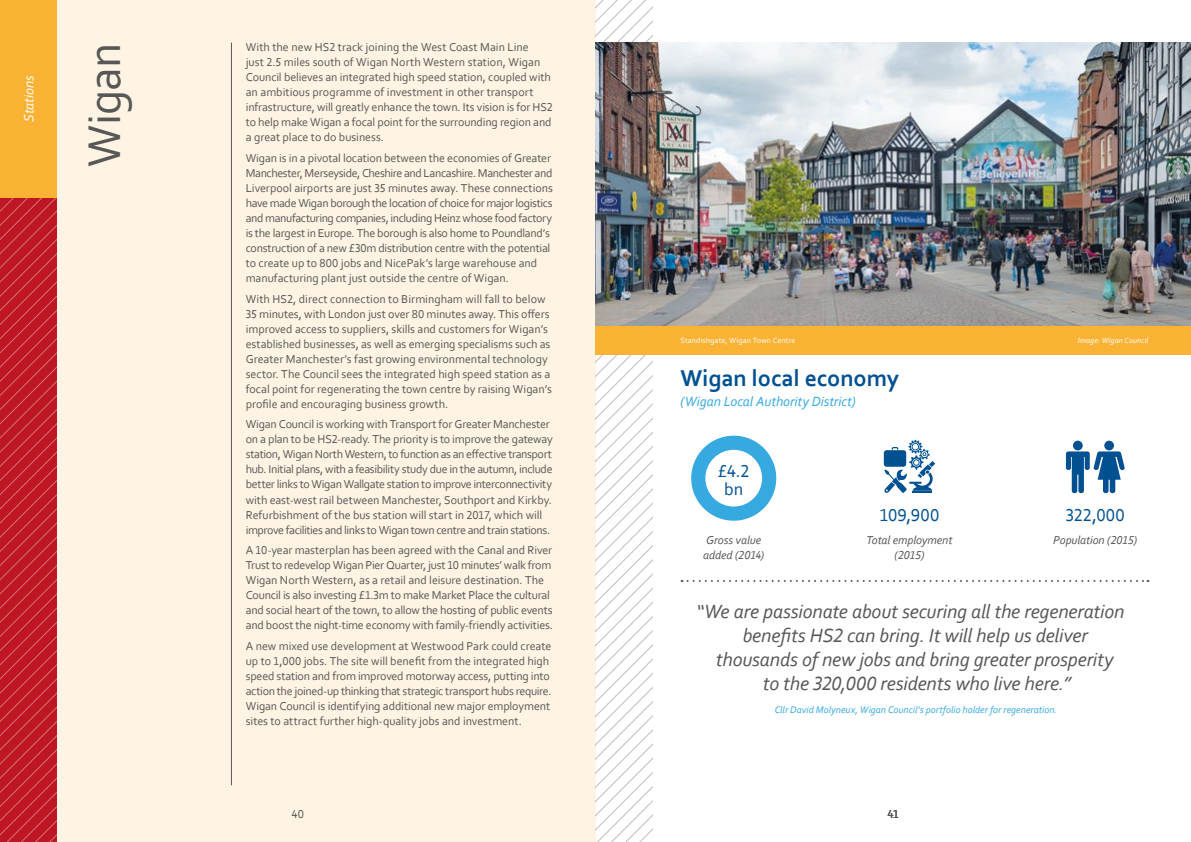
<style>
.page{position:relative;width:1191px;height:842px;background:#fff}
.page>*{position:absolute;margin:0;border:0;box-sizing:border-box;transform-origin:0 0}
.t1{font:48px "Corbel";letter-spacing:-.015em;color:#575756}
.t2{font:700 24px "Corbel";letter-spacing:-.005em;color:#005092}
.t3{font:italic 20px "Corbel";letter-spacing:-.01em;color:#575756}
.t4{font:18px/18px "Corbel";letter-spacing:.01em;color:#005092;text-align:center}
.t5{font:italic 14px "Corbel";letter-spacing:-.005em;color:#36a9e1}
.t6{font:italic 14px "Corbel";letter-spacing:-.015em;color:#fff}
.t7{font:12px/15px "Corbel";letter-spacing:-.01em;color:#575756}
.t8{font:italic 12px/15px "Corbel";letter-spacing:-.01em;color:#575756}
.t9{font:italic 10px "Corbel";letter-spacing:.005em;color:#36a9e1}
.t10{font:8px "Corbel";letter-spacing:.01em;color:#fff}
.t11{font:italic 8px "Corbel";letter-spacing:.01em;color:#fff}
</style>
<div class="page">
<div style="left:0;top:0;width:595px;height:842px;background:#fff4e4"></div>
<svg style="left:595px;top:0;width:57px;height:842px"></svg>
<img style="left:595px;top:43px;width:596px;height:283px">
<svg style="left:0;top:197px;width:57px;height:645px;background:#c01f2a"></svg>
<div style="left:0;top:0;width:57px;height:197px;background:#f9b234"></div>
<hr style="left:231px;top:43px;width:1px;height:742px;background:#575756">
<svg style="left:681px;top:580px;width:467px;height:2px"></svg>
<div style="left:691px;top:436px;width:85px;height:85px;background:#36a9e1;border-radius:50%"></div>
<div style="left:705px;top:450px;width:57px;height:56px;background:#fff;border-radius:50%"></div>
<svg style="left:884px;top:440px;width:51px;height:53px"></svg>
<div style="left:883px;top:450px;width:23px;height:17px;background:#005092;border-radius:3px"></div>
<svg style="left:1066px;top:451px;width:58px;height:42px"></svg>
<div style="left:1073px;top:441px;width:9px;height:9px;background:#005092;border-radius:50%"></div>
<div style="left:1104px;top:441px;width:10px;height:9px;background:#005092;border-radius:50%"></div>
<div style="left:595px;top:326px;width:596px;height:28px;background:#f9b234"></div>
<p class="t6" style="left:20px;top:122px;width:47px;rotate:-90deg">Stations</p>
<h1 class="t1" style="left:75px;top:167px;width:126px;rotate:-90deg">Wigan</h1>
<p class="t7" style="left:246px;top:40px;width:309px">With the new HS2 track joining the West Coast Main Line<br>just 2.5 miles south of Wigan North Western station, Wigan Council believes an integrated high speed station, coupled with an ambitious programme of investment in other transport infrastructure, will greatly enhance the town. Its vision is for HS2 to help make Wigan a focal point for the surrounding region and a great place to do business.</p>
<p class="t7" style="left:246px;top:150px;width:308px">Wigan is in a pivotal location between the economies of Greater Manchester, Merseyside, Cheshire and Lancashire. Manchester and Liverpool airports are just 35 minutes away. These connections have made Wigan borough the location of choice for major logistics and manufacturing companies, including Heinz whose food factory is the largest in Europe. The borough is also home to Poundland’s construction of a new £30m distribution centre with the potential to create up to 800 jobs and NicePak’s large warehouse and manufacturing plant just outside the centre of Wigan.</p>
<p class="t7" style="left:246px;top:291px;width:308px">With HS2, direct connection to Birmingham will fall to below 35 minutes, with London just over 80 minutes away. This offers improved access to suppliers, skills and customers for Wigan’s established businesses, as well as emerging specialisms such as Greater Manchester’s fast growing environmental technology sector. The Council sees the integrated high speed station as a focal point for regenerating the town centre by raising Wigan’s profile and encouraging business growth.</p>
<p class="t7" style="left:246px;top:417px;width:308px">Wigan Council is working with Transport for Greater Manchester on a plan to be HS2-ready. The priority is to improve the gateway station, Wigan North Western, to function as an effective transport hub. Initial plans, with a feasibility study due in the autumn, include better links to Wigan Wallgate station to improve interconnectivity with east-west rail between Manchester, Southport and Kirkby.<br>Refurbishment of the bus station will start in 2017, which will improve facilities and links to Wigan town centre and train stations.</p>
<p class="t7" style="left:246px;top:542px;width:309px">A 10-year masterplan has been agreed with the Canal and River Trust to redevelop Wigan Pier Quarter, just 10 minutes’ walk from Wigan North Western, as a retail and leisure destination. The Council is also investing £1.3m to make Market Place the cultural and social heart of the town, to allow the hosting of public events and boost the night-time economy with family-friendly activities.</p>
<p class="t7" style="left:246px;top:638px;width:307px">A new mixed use development at Westwood Park could create up to 1,000 jobs. The site will benefit from the integrated high speed station and from improved motorway access, putting into action the joined-up thinking that strategic transport hubs require.<br>Wigan Council is identifying additional new major employment sites to attract further high-quality jobs and investment.</p>
<p class="t10" style="left:680px;top:336px;width:116px">Standishgate, Wigan Town Centre</p>
<p class="t11" style="left:1077px;top:336px;width:72px">Image: Wigan Council</p>
<h2 class="t2" style="left:680px;top:364px;width:220px">Wigan local economy</h2>
<p class="t5" style="left:680px;top:393px;width:177px">(Wigan Local Authority District)</p>
<h3 class="t4" style="left:718px;top:461px;width:33px">£4.2 bn</h3>
<h3 class="t4" style="left:879px;top:505px;width:61px">109,900</h3>
<h3 class="t4" style="left:1065px;top:505px;width:61px">322,000</h3>
<p class="t8" style="left:703px;top:532px;width:63px">Gross value added (2014)</p>
<p class="t8" style="left:866px;top:532px;width:87px;text-align:center">Total employment (2015)</p>
<p class="t8" style="left:1053px;top:532px;width:85px">Population (2015)</p>
<h3 class="t3" style="left:696px;top:599px;width:430px">“We are passionate about securing all the regeneration</h3>
<h3 class="t3" style="left:742px;top:623px;width:346px">benefits HS2 can bring. It will help us deliver</h3>
<h3 class="t3" style="left:716px;top:647px;width:399px">thousands of new jobs and bring greater prosperity</h3>
<h3 class="t3" style="left:763px;top:671px;width:310px">to the 320,000 residents who live here.”</h3>
<p class="t9" style="left:774px;top:704px;width:284px">Cllr David Molyneux, Wigan Council’s portfolio holder for regeneration.</p>
<p class="t7" style="left:291px;top:806px;width:14px">40</p>
<p class="t7" style="left:887px;top:806px;width:13px">41</p>
</div>
